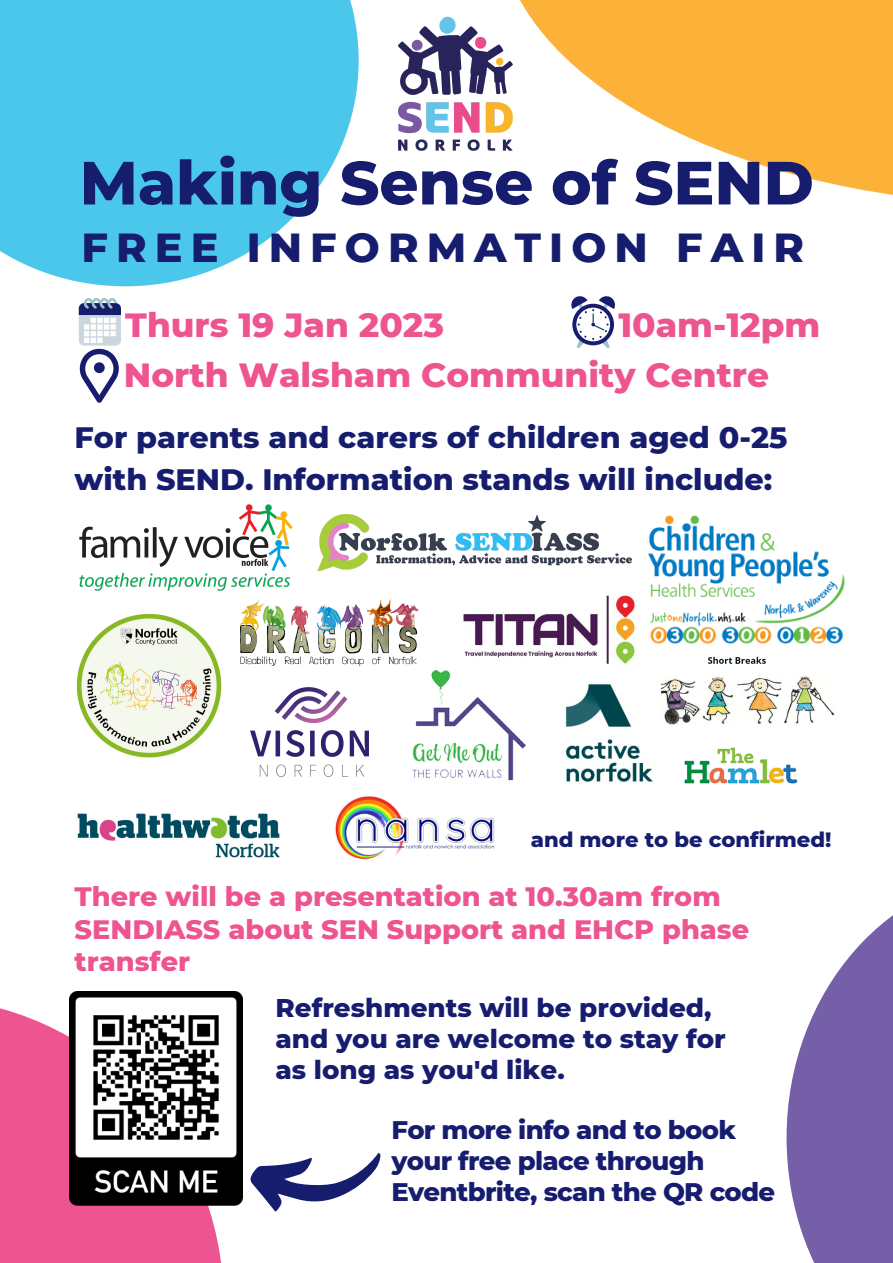
<style>
.page{position:relative;width:893px;height:1263px;background:#fff}
.page>*{position:absolute;margin:0;border:0;box-sizing:border-box;transform-origin:0 0}
.t1{font:800 60.9px "Montserrat";color:#161d6f}
.t2{font:800 41.4px "Montserrat";letter-spacing:.195em;color:#161d6f}
.t3{font:800 34.28px "Montserrat";color:#ed5490}
.t4{font:800 30.15px/42.1px "Montserrat";color:#161d6f}
.t5{font:800 27.15px/32.1px "Montserrat";color:#ed5490}
.t6{font:800 26.17px/31px "Montserrat";color:#161d6f}
.t7{font:800 25.95px/31px "Montserrat";letter-spacing:-.025em;color:#161d6f}
.t8{font:800 21.08px "Montserrat";color:#161d6f}
</style>
<div class="page">
<svg style="left:0;top:0;width:349px;height:286px;background:#5fcdee"></svg>
<img style="left:349px;top:0;width:149px;height:151px">
<svg style="left:498px;top:0;width:395px;height:195px;fill:#fcb139"></svg>
<svg style="left:571px;top:296px;width:44px;height:52px"></svg>
<svg style="left:79px;top:298px;width:42px;height:105px"></svg>
<img style="left:76px;top:613px;width:146px;height:145px">
<img style="left:77px;top:813px;width:203px;height:45px">
<img style="left:318px;top:515px;width:314px;height:56px">
<img style="left:79px;top:504px;width:214px;height:87px">
<img style="left:648px;top:515px;width:197px;height:129px">
<img style="left:462px;top:595px;width:174px;height:70px">
<img style="left:251px;top:687px;width:118px;height:89px">
<img style="left:335px;top:796px;width:160px;height:64px">
<img style="left:661px;top:656px;width:174px;height:69px">
<img style="left:565px;top:683px;width:88px;height:100px">
<img style="left:239px;top:599px;width:180px;height:68px">
<img style="left:412px;top:670px;width:113px;height:110px">
<img style="left:684px;top:747px;width:114px;height:37px">
<svg style="left:0;top:991px;width:243px;height:272px;background:#ea679b"></svg>
<img style="left:70px;top:992px;width:172px;height:214px">
<svg style="left:250px;top:1152px;width:131px;height:60px"></svg>
<svg style="left:786px;top:915px;width:107px;height:348px"></svg>
<p class="t1" style="left:80px;top:145px;width:735px">Making Sense of SEND</p>
<p class="t2" style="left:81px;top:222px;width:724px">FREE INFORMATION FAIR</p>
<p class="t3" style="left:125px;top:304px;width:320px">Thurs 19 Jan 2023</p>
<p class="t3" style="left:618px;top:304px;width:203px">10am-12pm</p>
<p class="t3" style="left:124px;top:354px;width:647px">North Walsham Community Centre</p>
<p class="t4" style="left:75px;top:416px;width:714px">For parents and carers of children aged 0-25 with SEND. Information stands will include:</p>
<p class="t8" style="left:531px;top:826px;width:302px">and more to be confirmed!</p>
<p class="t5" style="left:75px;top:881px;width:676px">There will be a presentation at 10.30am from<br>SENDIASS about SEN Support and EHCP phase transfer</p>
<p class="t6" style="left:275px;top:992px;width:452px">Refreshments will be provided, and you are welcome to stay for as long as you'd like.</p>
<p class="t7" style="left:391px;top:1114px;width:385px">For more info and to book your free place through<br>Eventbrite, scan the QR code</p>
</div>
